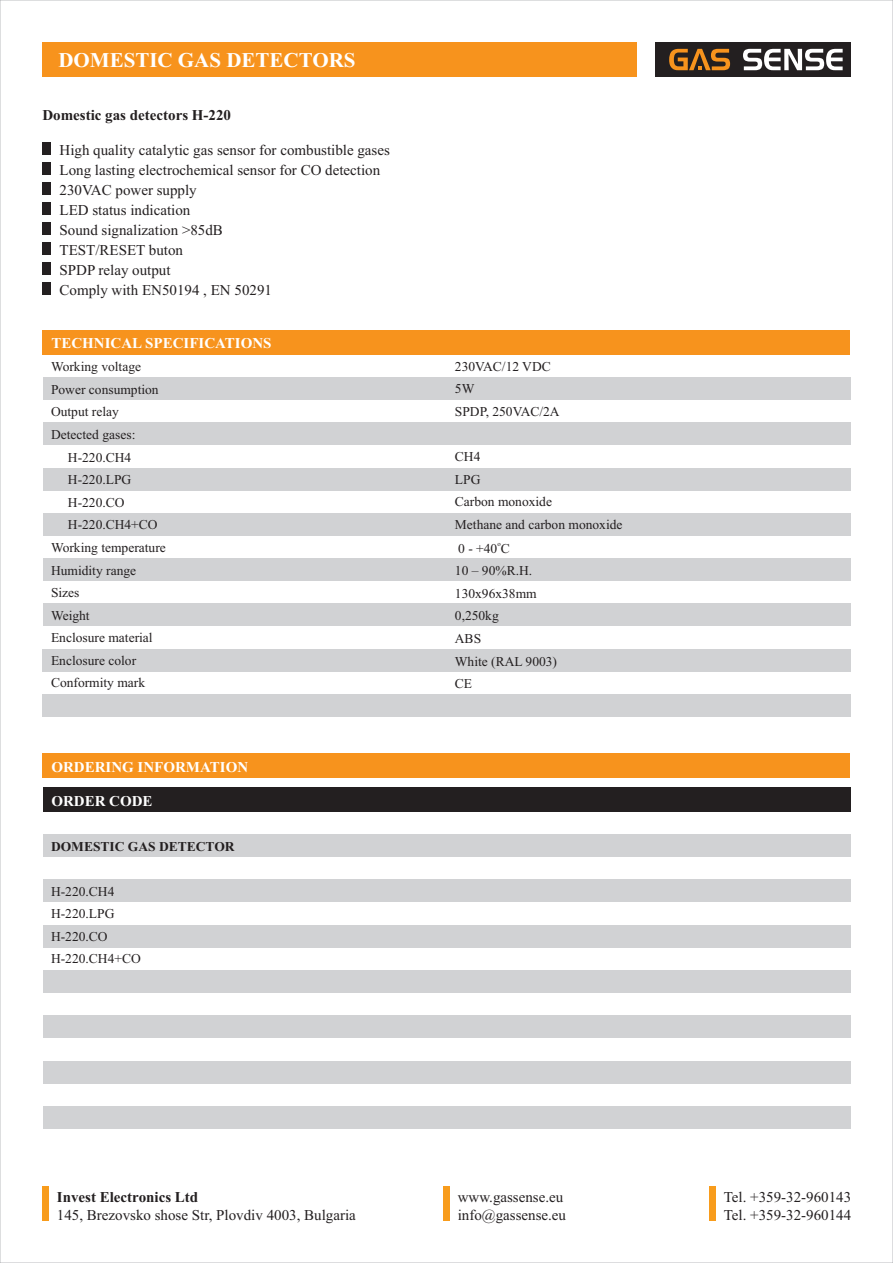
<style>
.page{position:relative;width:893px;height:1263px;background:#fff}
.page>*{position:absolute;margin:0;border:0;box-sizing:border-box;transform-origin:0 0}
.t1{font:700 21px "Times New Roman";color:#fff}
.t2{font:15px/20px "Times New Roman";color:#231f20}
.t3{font:700 15px "Times New Roman";color:#fff}
.t4{font:700 15px "Times New Roman";color:#231f20}
.t5{font:13.5px/22.6px "Times New Roman";color:#231f20}
.t6{font:700 13.5px "Times New Roman";color:#231f20}
.t7{font:6.75px "Times New Roman";color:#231f20}
</style>
<div class="page">
<div style="left:43px;top:43px;width:594px;height:34px;background:#f7931d"></div>
<div style="left:655px;top:43px;width:195px;height:34px;background:#231f20"></div>
<svg style="left:743px;top:49px;width:100px;height:21px"></svg>
<svg style="left:669px;top:49px;width:61px;height:21px"></svg>
<div style="left:42px;top:1186px;width:7px;height:34px;background:#f89c1c"></div>
<div style="left:709px;top:1186px;width:7px;height:34px;background:#f89c1c"></div>
<div style="left:443px;top:1186px;width:6px;height:34px;background:#f89c1c"></div>
<div style="left:43px;top:377px;width:807px;height:23px;background:#d1d2d4"></div>
<div style="left:43px;top:468px;width:807px;height:22px;background:#d1d2d4"></div>
<div style="left:43px;top:422px;width:807px;height:23px;background:#d1d2d4"></div>
<div style="left:43px;top:513px;width:807px;height:23px;background:#d1d2d4"></div>
<div style="left:43px;top:604px;width:807px;height:45px;background:#d1d2d4"></div>
<div style="left:43px;top:558px;width:807px;height:23px;background:#d1d2d4"></div>
<div style="left:42px;top:330px;width:808px;height:25px;background:#f7931d"></div>
<div style="left:43px;top:925px;width:807px;height:22px;background:#d1d2d4"></div>
<div style="left:43px;top:879px;width:807px;height:23px;background:#d1d2d4"></div>
<div style="left:43px;top:970px;width:807px;height:23px;background:#d1d2d4"></div>
<div style="left:43px;top:1015px;width:807px;height:23px;background:#d1d2d4"></div>
<div style="left:43px;top:787px;width:807px;height:25px;background:#231f20"></div>
<div style="left:43px;top:1061px;width:807px;height:22px;background:#d1d2d4"></div>
<div style="left:43px;top:1106px;width:807px;height:23px;background:#d1d2d4"></div>
<div style="left:42px;top:754px;width:808px;height:24px;background:#f7931d"></div>
<div style="left:42px;top:182px;width:9px;height:13px;background:#231f20"></div>
<div style="left:42px;top:143px;width:9px;height:12px;background:#231f20"></div>
<div style="left:42px;top:162px;width:9px;height:13px;background:#231f20"></div>
<div style="left:42px;top:202px;width:9px;height:13px;background:#231f20"></div>
<div style="left:42px;top:222px;width:9px;height:13px;background:#231f20"></div>
<div style="left:42px;top:242px;width:9px;height:13px;background:#231f20"></div>
<div style="left:42px;top:262px;width:9px;height:13px;background:#231f20"></div>
<div style="left:42px;top:282px;width:9px;height:13px;background:#231f20"></div>
<div style="left:43px;top:834px;width:807px;height:23px;background:#d1d2d4"></div>
<div style="left:43px;top:626px;width:404px;height:23px;background:#fff"></div>
<div style="left:447px;top:626px;width:404px;height:23px;background:#fff"></div>
<div style="left:43px;top:649px;width:404px;height:23px;background:#d1d2d4"></div>
<div style="left:447px;top:649px;width:404px;height:23px;background:#d1d2d4"></div>
<div style="left:43px;top:694px;width:404px;height:23px;background:#d1d2d4"></div>
<div style="left:447px;top:694px;width:404px;height:23px;background:#d1d2d4"></div>
<h1 class="t1" style="left:58px;top:53px;width:299px">DOMESTIC GAS DETECTORS</h1>
<p class="t4" style="left:42px;top:109px;width:190px">Domestic gas detectors H-220</p>
<p class="t2" style="left:60px;top:142px;width:332px">High quality catalytic gas sensor for combustible gases<br>Long lasting electrochemical sensor for CO detection<br>230VAC power supply<br>LED status indication<br>Sound signalization &gt;85dB<br>TEST/RESET buton<br>SPDP relay output<br>Comply with EN50194 , EN 50291</p>
<p class="t3" style="left:51px;top:338px;width:222px">TECHNICAL SPECIFICATIONS</p>
<p class="t5" style="left:51px;top:357px;width:92px">Working voltage</p>
<p class="t5" style="left:51px;top:379px;width:109px">Power consumption</p>
<p class="t5" style="left:51px;top:402px;width:69px">Output relay</p>
<p class="t5" style="left:51px;top:424px;width:86px">Detected gases:</p>
<p class="t5" style="left:68px;top:447px;width:65px">H-220.CH4</p>
<p class="t5" style="left:68px;top:470px;width:65px">H-220.LPG</p>
<p class="t5" style="left:68px;top:492px;width:58px">H-220.CO</p>
<p class="t5" style="left:68px;top:515px;width:91px">H-220.CH4+CO</p>
<p class="t5" style="left:51px;top:537px;width:116px">Working temperature</p>
<p class="t5" style="left:51px;top:560px;width:87px">Humidity range</p>
<p class="t5" style="left:51px;top:583px;width:30px">Sizes</p>
<p class="t5" style="left:51px;top:605px;width:40px">Weight</p>
<p class="t5" style="left:51px;top:628px;width:103px">Enclosure material</p>
<p class="t5" style="left:51px;top:650px;width:87px">Enclosure color</p>
<p class="t5" style="left:51px;top:673px;width:96px">Conformity mark</p>
<p class="t3" style="left:51px;top:762px;width:198px">ORDERING INFORMATION</p>
<p class="t3" style="left:51px;top:795px;width:103px">ORDER CODE</p>
<p class="t6" style="left:51px;top:841px;width:185px">DOMESTIC GAS DETECTOR</p>
<p class="t5" style="left:51px;top:881px;width:91px">H-220.CH4<br>H-220.LPG<br>H-220.CO<br>H-220.CH4+CO</p>
<p class="t5" style="left:455px;top:356px;width:106px">230VAC/12 VDC<br>5W<br>SPDP, 250VAC/2A</p>
<p class="t5" style="left:455px;top:447px;width:169px">CH4<br>LPG<br>Carbon monoxide<br>Methane and carbon monoxide</p>
<p class="t7" style="left:497px;top:541px;width:5px">o</p>
<p class="t5" style="left:455px;top:538px;width:104px">0 - +40 C<br>10 – 90%R.H.<br>130x96x38mm<br>0,250kg<br>ABS<br>White (RAL 9003)<br>CE</p>
<p class="t4" style="left:57px;top:1192px;width:143px">Invest Electronics Ltd</p>
<p class="t2" style="left:57px;top:1207px;width:300px">145, Brezovsko shose Str, Plovdiv 4003, Bulgaria</p>
<p class="t2" style="left:458px;top:1189px;width:110px;line-height:18.3px">www.gassense.eu info@gassense.eu</p>
<p class="t2" style="left:724px;top:1189px;width:129px;line-height:18.3px">Tel. +359-32-960143<br>Tel. +359-32-960144</p>
</div>
